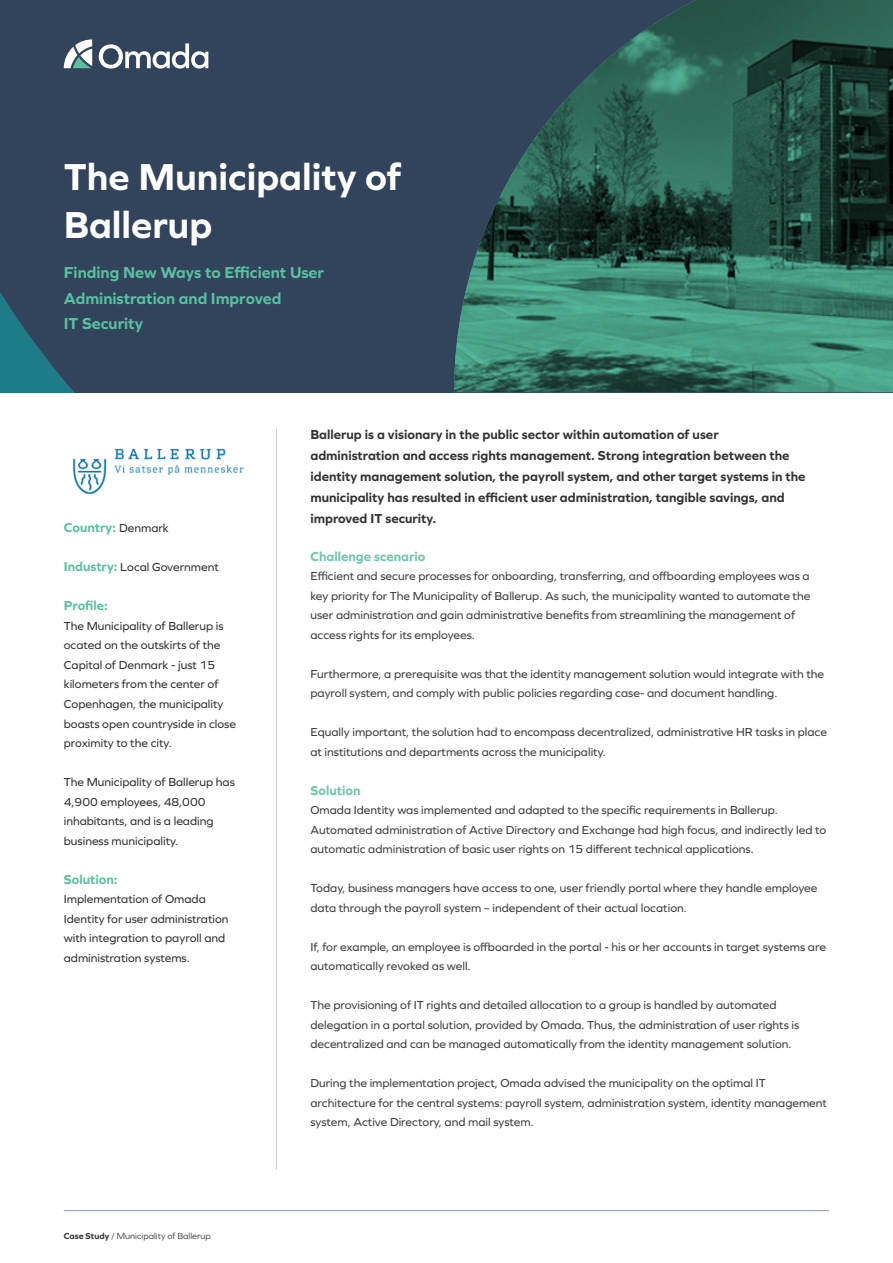
<style>
.page{position:relative;width:893px;height:1263px;background:#fff}
.page>*{position:absolute;margin:0;border:0;box-sizing:border-box;transform-origin:0 0}
.t1{font:700 39px "Graphie";color:#fff}
.Sub_Title{font:700 16.5px "Graphie";color:#58c1a1}
.First_paragraph{font:700 13.5px/21px "Graphie";color:#323232}
.First_paragraph-2{font:700 13.5px "Graphie";color:#58c1a1}
.t2{font:700 13.5px "Graphie";color:#69c7aa}
.t3{font:12px/19.5px "Graphie";color:#3e3e3f}
.First_paragraph-3{font:12px/19.5px "Graphie";color:#323232}
.t4{font:9px "Graphie";color:#323232}
.s1{font-weight:400;font-size:12px;color:#323232}
.s2{font-weight:700;font-size:13.5px;color:#58c1a1}
.s3{font-weight:700}
</style>
<div class="page">
<div style="left:0;top:0;width:893px;height:392px;background:#32445b"></div>
<svg style="left:0;top:292px;width:74px;height:100px"></svg>
<img style="left:454px;top:0;width:439px;height:392px">
<hr style="left:64px;top:1210px;width:765px;height:1px;background:#32445b">
<svg style="left:64px;top:39px;width:28px;height:29px"></svg>
<svg style="left:99px;top:43px;width:109px;height:26px"></svg>
<hr style="left:276px;top:429px;width:1px;height:740px;background:#c4ccde">
<img style="left:73px;top:448px;width:171px;height:46px">
<p class="t1" style="left:64px;top:154px;width:339px">The Municipality of</p>
<p class="t1" style="left:64px;top:202px;width:150px">Ballerup</p>
<p class="Sub_Title" style="left:64px;top:263px;width:262px">Finding New Ways to Efficient User</p>
<p class="Sub_Title" style="left:64px;top:289px;width:219px">Administration and Improved</p>
<p class="Sub_Title" style="left:64px;top:314px;width:81px">IT Security</p>
<p class="First_paragraph-2" style="left:64px;top:520px;width:107px">Country: <span class="s1">Denmark</span></p>
<p class="First_paragraph-3" style="left:64px;top:557px;width:156px"><span class="s2">Industry:</span> Local Government</p>
<p class="First_paragraph-2" style="left:64px;top:598px;width:46px">Profile:</p>
<p class="First_paragraph-3" style="left:64px;top:616px;width:161px">The Municipality of Ballerup is</p>
<p class="First_paragraph-3" style="left:64px;top:635px;width:174px">ocated on the outskirts of the<br>Capital of Denmark - just 15 kilometers from the center of<br>Copenhagen, the municipality boasts open countryside in close proximity to the city.</p>
<p class="First_paragraph-3" style="left:64px;top:772px;width:173px">The Municipality of Ballerup has<br>4,900 employees, 48,000</p>
<p class="First_paragraph-3" style="left:64px;top:811px;width:151px">inhabitants, and is a leading</p>
<p class="First_paragraph-3" style="left:64px;top:830px;width:116px">business municipality.</p>
<p class="First_paragraph-2" style="left:64px;top:871px;width:55px">Solution:</p>
<p class="First_paragraph-3" style="left:64px;top:889px;width:144px">Implementation of Omada</p>
<p class="First_paragraph-3" style="left:64px;top:908px;width:166px">Identity for user administration with integration to payroll and administration systems.</p>
<p class="t4" style="left:64px;top:1231px;width:149px"><span class="s3">Case Study</span> / Municipality of Ballerup</p>
<p class="First_paragraph" style="left:310px;top:424px;width:410px">Ballerup is a visionary in the public sector within automation of user</p>
<p class="First_paragraph" style="left:310px;top:445px;width:497px">administration and access rights management. Strong integration between the identity management solution, the payroll system, and other target systems in the municipality has resulted in efficient user administration, tangible savings, and improved IT security.</p>
<p class="t2" style="left:310px;top:548px;width:117px">Challenge scenario</p>
<p class="t3" style="left:310px;top:566px;width:501px">Efficient and secure processes for onboarding, transferring, and offboarding employees was a key priority for The Municipality of Ballerup. As such, the municipality wanted to automate the user administration and gain administrative benefits from streamlining the management of access rights for its employees.</p>
<p class="t3" style="left:310px;top:664px;width:515px">Furthermore, a prerequisite was that the identity management solution would integrate with the payroll system, and comply with public policies regarding case- and document handling.</p>
<p class="t3" style="left:310px;top:722px;width:518px">Equally important, the solution had to encompass decentralized, administrative HR tasks in place at institutions and departments across the municipality.</p>
<p class="t2" style="left:310px;top:782px;width:52px">Solution</p>
<p class="t3" style="left:310px;top:800px;width:517px">Omada Identity was implemented and adapted to the specific requirements in Ballerup.<br>Automated administration of Active Directory and Exchange had high focus, and indirectly led to automatic administration of basic user rights on 15 different technical applications.</p>
<p class="t3" style="left:310px;top:878px;width:508px">Today, business managers have access to one, user friendly portal where they handle employee data through the payroll system – independent of their actual location.</p>
<p class="t3" style="left:310px;top:937px;width:517px">If, for example, an employee is offboarded in the portal - his or her accounts in target systems are automatically revoked as well.</p>
<p class="t3" style="left:310px;top:995px;width:490px">The provisioning of IT rights and detailed allocation to a group is handled by automated delegation in a portal solution, provided by Omada. Thus, the administration of user rights is decentralized and can be managed automatically from the identity management solution.</p>
<p class="t3" style="left:310px;top:1073px;width:518px">During the implementation project, Omada advised the municipality on the optimal IT architecture for the central systems: payroll system, administration system, identity management system, Active Directory, and mail system.</p>
</div>
